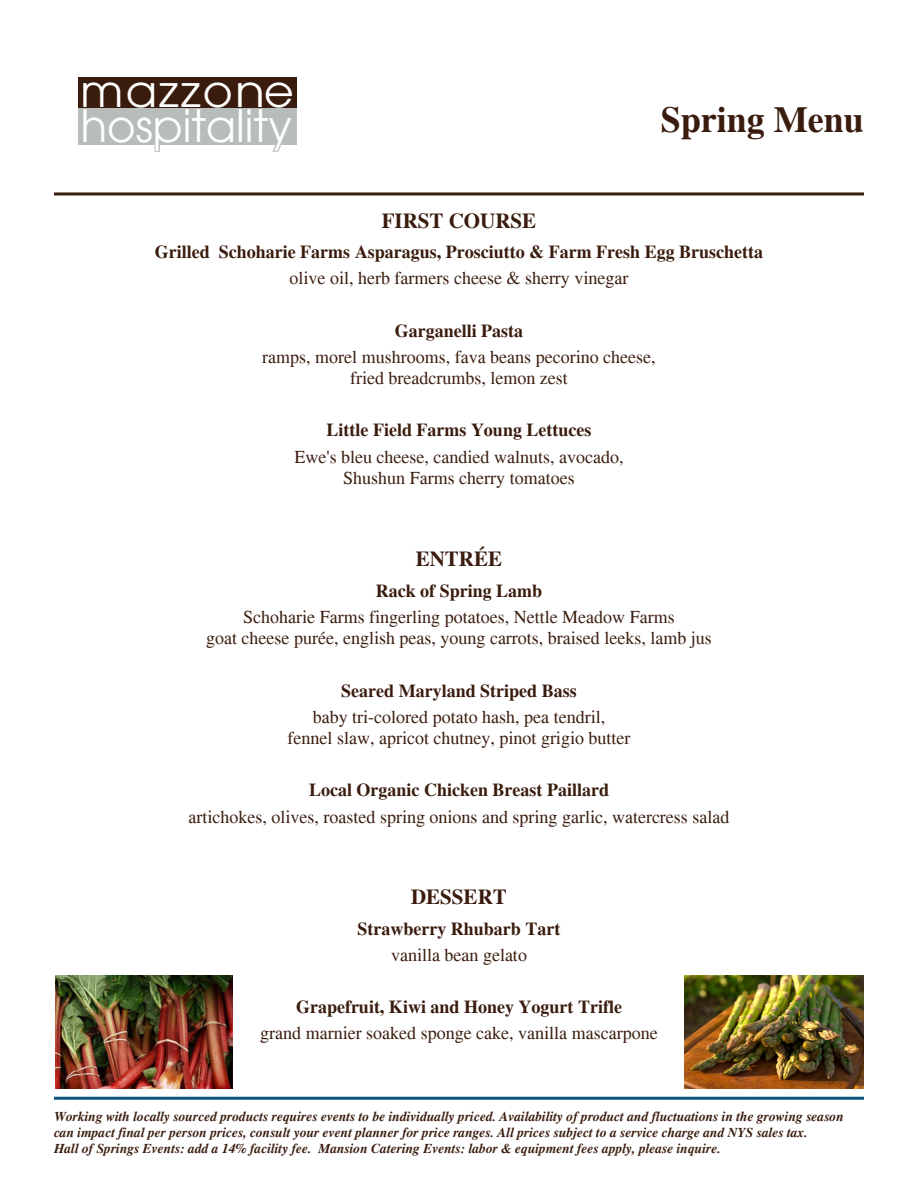
<style>
.page{position:relative;width:918px;height:1188px;background:#fff}
.page>*{position:absolute;margin:0;border:0;box-sizing:border-box;transform-origin:0 0}
.t1{font:43.65px "Avant Garde";color:#fff}
.t2{font:43.65px "Avant Garde";letter-spacing:.05em;color:#fff;scale:1.05 1}
.t3{font:700 36px "Times";color:#3a1c0e}
.t4{font:700 21px "Times";color:#3a1c0e}
.t5{font:18px/21.6px "Times";color:#3c1e10;text-align:center}
.t6{font:700 18px "Times";color:#3a1c0e}
.t7{font:italic 700 13.5px/16.2px "Times";color:#3a1c0e}
</style>
<div class="page">
<hr style="left:54px;top:192px;width:810px;height:3px;background:#3a1c0e">
<hr style="left:54px;top:1097px;width:810px;height:3px;background:#0c5683">
<div style="left:78px;top:77px;width:219px;height:36px;background:#3a1c0e"></div>
<div style="left:78px;top:108px;width:219px;height:37px;background:#b7bdbb"></div>
<svg style="left:154px;top:145px;width:6px;height:7px"></svg>
<svg style="left:272px;top:145px;width:9px;height:7px"></svg>
<img style="left:685px;top:975px;width:178px;height:114px">
<img style="left:55px;top:975px;width:178px;height:114px">
<p class="t2" style="left:80px;top:65px;width:205px">mazzone</p>
<p class="t1" style="left:81px;top:100px;width:213px">hospitality</p>
<p class="t3" style="left:661px;top:97px;width:205px">Spring Menu</p>
<p class="t4" style="left:382px;top:208px;width:156px">FIRST COURSE</p>
<p class="t6" style="left:155px;top:241px;width:610px">Grilled Schoharie Farms Asparagus, Prosciutto &amp; Farm Fresh Egg Bruschetta</p>
<p class="t5" style="left:290px;top:267px;width:340px">olive oil, herb farmers cheese &amp; sherry vinegar</p>
<p class="t6" style="left:395px;top:319px;width:130px">Garganelli Pasta</p>
<p class="t5" style="left:262px;top:346px;width:395px">ramps, morel mushrooms, fava beans pecorino cheese, fried breadcrumbs, lemon zest</p>
<p class="t6" style="left:327px;top:419px;width:266px">Little Field Farms Young Lettuces</p>
<p class="t5" style="left:294px;top:446px;width:331px">Ewe's bleu cheese, candied walnuts, avocado,<br>Shushun Farms cherry tomatoes</p>
<p class="t4" style="left:416px;top:546px;width:88px">ENTRÉE</p>
<p class="t6" style="left:376px;top:579px;width:168px">Rack of Spring Lamb</p>
<p class="t5" style="left:206px;top:606px;width:507px">Schoharie Farms fingerling potatoes, Nettle Meadow Farms<br>goat cheese purée, english peas, young carrots, braised leeks, lamb jus</p>
<p class="t6" style="left:341px;top:679px;width:237px">Seared Maryland Striped Bass</p>
<p class="t5" style="left:288px;top:706px;width:344px">baby tri-colored potato hash, pea tendril,<br>fennel slaw, apricot chutney, pinot grigio butter</p>
<p class="t6" style="left:309px;top:779px;width:302px">Local Organic Chicken Breast Paillard</p>
<p class="t5" style="left:189px;top:806px;width:542px">artichokes, olives, roasted spring onions and spring garlic, watercress salad</p>
<p class="t4" style="left:411px;top:884px;width:97px">DESSERT</p>
<p class="t6" style="left:358px;top:918px;width:204px">Strawberry Rhubarb Tart</p>
<p class="t5" style="left:391px;top:944px;width:137px">vanilla bean gelato</p>
<p class="t6" style="left:296px;top:996px;width:327px">Grapefruit, Kiwi and Honey Yogurt Trifle</p>
<p class="t5" style="left:260px;top:1023px;width:399px">grand marnier soaked sponge cake, vanilla mascarpone</p>
<p class="t7" style="left:54px;top:1108px;width:791px">Working with locally sourced products requires events to be individually priced. Availability of product and fluctuations in the growing season can impact final per person prices, consult your event planner for price ranges. All prices subject to a service charge and NYS sales tax.<br>Hall of Springs Events: add a 14% facility fee. Mansion Catering Events: labor &amp; equipment fees apply, please inquire.</p>
</div>
